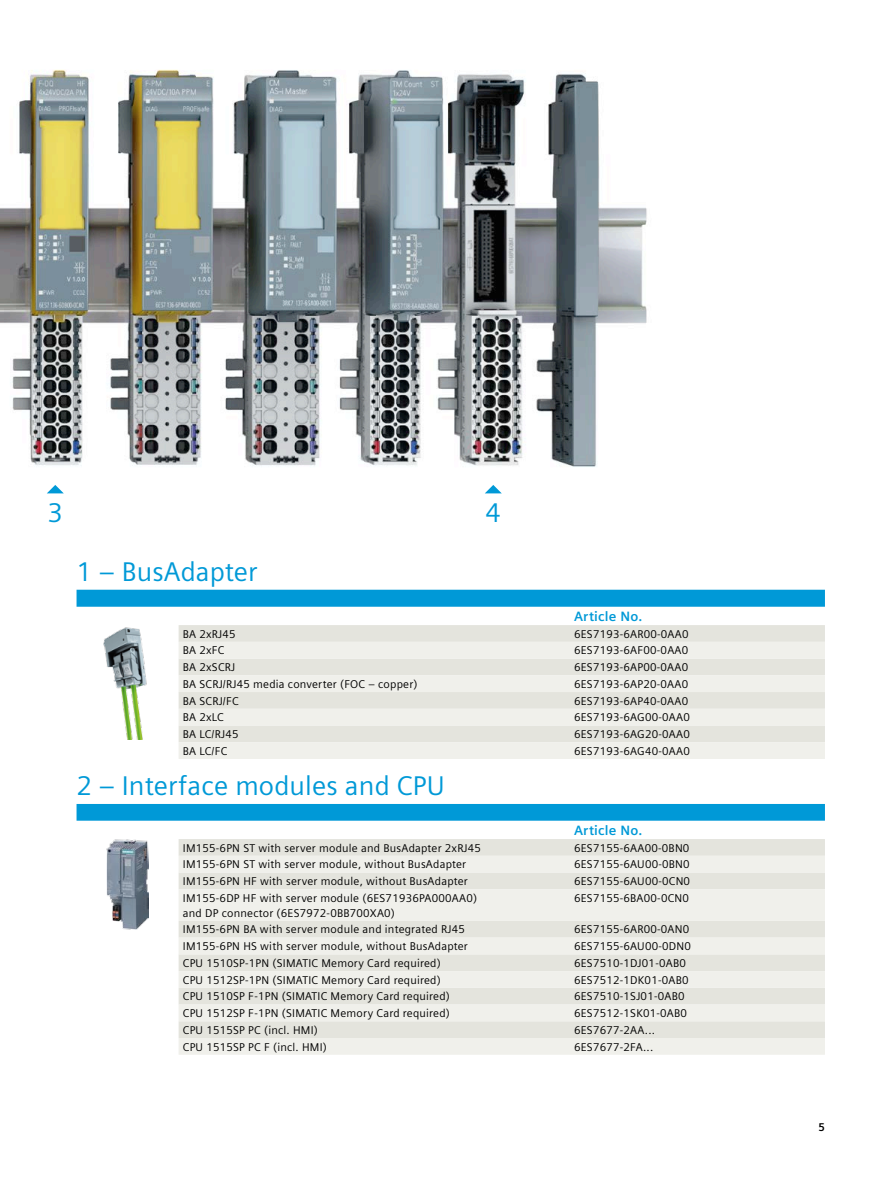
<style>
.page{position:relative;width:893px;height:1191px;background:#fff}
.page>*{position:absolute;margin:0;border:0;box-sizing:border-box;transform-origin:0 0}
.t1{font:27px "Siemens Sans Global";letter-spacing:.005em;color:#0099d7}
.t2{font:700 13.5px "Siemens Sans Global";letter-spacing:.015em;color:#0099d7}
.t3{font:11.25px/14.9px "Siemens Sans Global";letter-spacing:.02em;color:#000}
.t4{font:700 11.25px "Siemens Sans Global";color:#000}
</style>
<div class="page">
<svg style="left:77px;top:590px;width:748px;height:230px"></svg>
<div style="left:179px;top:625px;width:646px;height:17px;background:#e4e4dd"></div>
<svg style="left:179px;top:642px;width:646px;height:412px;fill:#f0f0eb"></svg>
<img style="left:91px;top:625px;width:73px;height:115px">
<img style="left:107px;top:839px;width:41px;height:90px">
<img style="left:0;top:69px;width:647px;height:398px">
<svg style="left:47px;top:485px;width:17px;height:8px"></svg>
<svg style="left:485px;top:485px;width:17px;height:8px"></svg>
<h1 class="t1" style="left:47px;top:492px;width:17px">3</h1>
<h1 class="t1" style="left:485px;top:492px;width:17px">4</h1>
<h1 class="t1" style="left:77px;top:552px;width:183px">1 – BusAdapter</h1>
<p class="t2" style="left:574px;top:608px;width:70px">Article No.</p>
<p class="t3" style="left:183px;top:626px;width:54px">BA 2xRJ45</p>
<p class="t3" style="left:574px;top:626px;width:116px">6ES7193-6AR00-0AA0</p>
<p class="t3" style="left:183px;top:643px;width:43px">BA 2xFC</p>
<p class="t3" style="left:574px;top:643px;width:116px">6ES7193-6AF00-0AA0</p>
<p class="t3" style="left:183px;top:660px;width:54px">BA 2xSCRJ</p>
<p class="t3" style="left:574px;top:660px;width:116px">6ES7193-6AP00-0AA0</p>
<p class="t3" style="left:183px;top:677px;width:236px">BA SCRJ/RJ45 media converter (FOC – copper)</p>
<p class="t3" style="left:574px;top:677px;width:116px">6ES7193-6AP20-0AA0</p>
<p class="t3" style="left:183px;top:693px;width:57px">BA SCRJ/FC</p>
<p class="t3" style="left:574px;top:693px;width:116px">6ES7193-6AP40-0AA0</p>
<p class="t3" style="left:183px;top:710px;width:42px">BA 2xLC</p>
<p class="t3" style="left:574px;top:710px;width:117px">6ES7193-6AG00-0AA0</p>
<p class="t3" style="left:183px;top:727px;width:57px">BA LC/RJ45</p>
<p class="t3" style="left:574px;top:727px;width:117px">6ES7193-6AG20-0AA0</p>
<p class="t3" style="left:183px;top:744px;width:46px">BA LC/FC</p>
<p class="t3" style="left:574px;top:744px;width:117px">6ES7193-6AG40-0AA0</p>
<h1 class="t1" style="left:77px;top:766px;width:370px">2 – Interface modules and CPU</h1>
<p class="t2" style="left:574px;top:822px;width:70px">Article No.</p>
<p class="t3" style="left:183px;top:840px;width:300px">IM155-6PN ST with server module and BusAdapter 2xRJ45</p>
<p class="t3" style="left:574px;top:840px;width:117px">6ES7155-6AA00-0BN0</p>
<p class="t3" style="left:183px;top:857px;width:285px">IM155-6PN ST with server module, without BusAdapter</p>
<p class="t3" style="left:574px;top:857px;width:117px">6ES7155-6AU00-0BN0</p>
<p class="t3" style="left:183px;top:874px;width:286px">IM155-6PN HF with server module, without BusAdapter</p>
<p class="t3" style="left:574px;top:874px;width:118px">6ES7155-6AU00-0CN0</p>
<p class="t3" style="left:183px;top:891px;width:296px">IM155-6DP HF with server module (6ES71936PA000AA0) and DP connector (6ES7972-0BB700XA0)</p>
<p class="t3" style="left:574px;top:891px;width:116px">6ES7155-6BA00-0CN0</p>
<p class="t3" style="left:183px;top:922px;width:284px">IM155-6PN BA with server module and integrated RJ45</p>
<p class="t3" style="left:574px;top:922px;width:117px">6ES7155-6AR00-0AN0</p>
<p class="t3" style="left:183px;top:939px;width:286px">IM155-6PN HS with server module, without BusAdapter</p>
<p class="t3" style="left:574px;top:939px;width:118px">6ES7155-6AU00-0DN0</p>
<p class="t3" style="left:183px;top:956px;width:259px">CPU 1510SP-1PN (SIMATIC Memory Card required)</p>
<p class="t3" style="left:574px;top:956px;width:113px">6ES7510-1DJ01-0AB0</p>
<p class="t3" style="left:183px;top:972px;width:259px">CPU 1512SP-1PN (SIMATIC Memory Card required)</p>
<p class="t3" style="left:574px;top:972px;width:116px">6ES7512-1DK01-0AB0</p>
<p class="t3" style="left:183px;top:989px;width:269px">CPU 1510SP F-1PN (SIMATIC Memory Card required)</p>
<p class="t3" style="left:574px;top:989px;width:112px">6ES7510-1SJ01-0AB0</p>
<p class="t3" style="left:183px;top:1006px;width:269px">CPU 1512SP F-1PN (SIMATIC Memory Card required)</p>
<p class="t3" style="left:574px;top:1006px;width:114px">6ES7512-1SK01-0AB0</p>
<p class="t3" style="left:183px;top:1023px;width:137px">CPU 1515SP PC (incl. HMI)</p>
<p class="t3" style="left:574px;top:1023px;width:83px">6ES7677-2AA...</p>
<p class="t3" style="left:183px;top:1039px;width:146px">CPU 1515SP PC F (incl. HMI)</p>
<p class="t3" style="left:574px;top:1039px;width:81px">6ES7677-2FA...</p>
<p class="t4" style="left:818px;top:1120px;width:8px">5</p>
</div>
